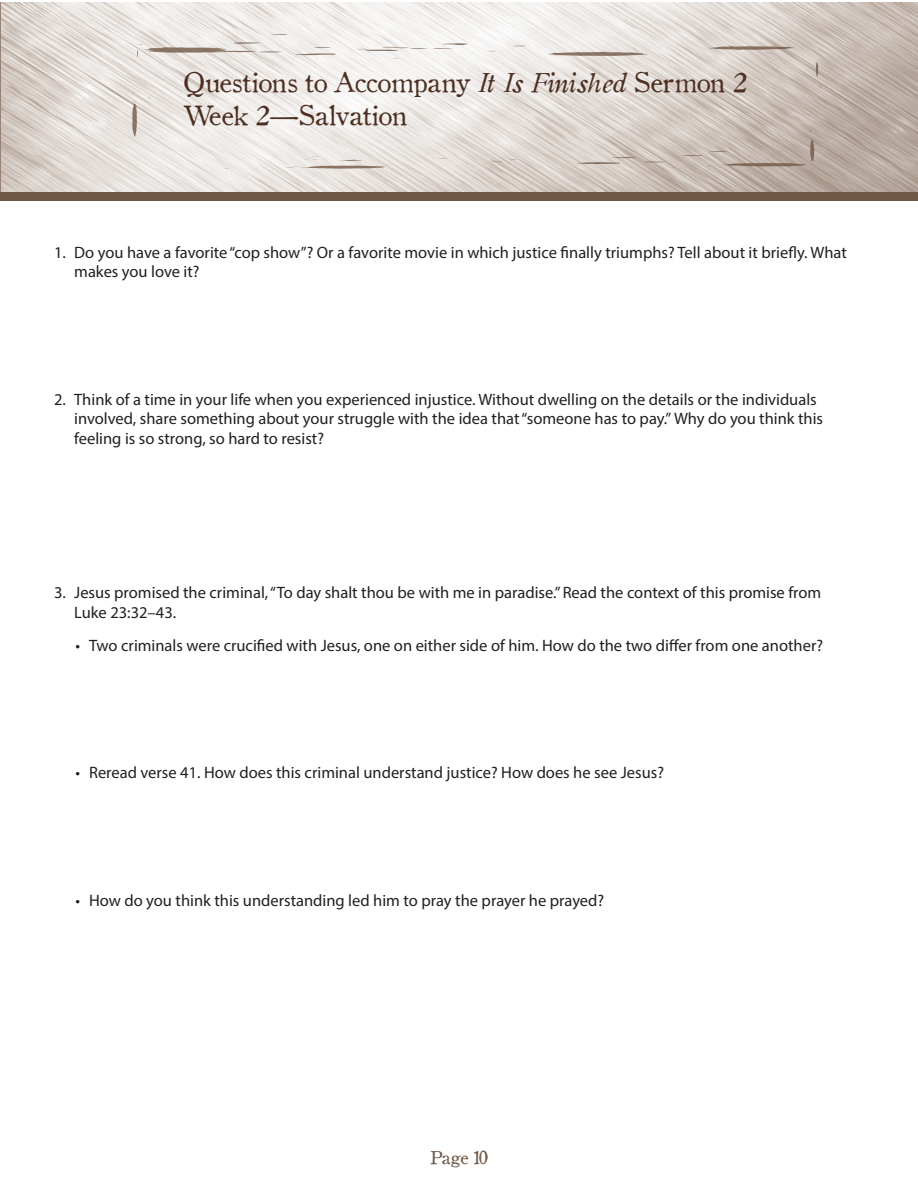
<style>
.page{position:relative;width:918px;height:1188px;background:#fff}
.page>*{position:absolute;margin:0;border:0;box-sizing:border-box;transform-origin:0 0}
.t1{font:27px/33px "Old Style 1 HPLHS";letter-spacing:.01em;color:#4d2f22}
.t2{font:18px "Old Style 1 HPLHS";letter-spacing:-.04em;color:#705745}
.t3{font:16.5px/19.5px "Myriad Pro";color:#231f20}
.s1{font-family:"Oldstyle Italic HPLHS"}
</style>
<div class="page">
<img style="left:1px;top:2px;width:917px;height:190px">
<div style="left:0;top:192px;width:918px;height:9px;background:#715745"></div>
<svg style="left:269px;top:34px;width:21px;height:1px"></svg>
<svg style="left:290px;top:47px;width:49px;height:8px"></svg>
<svg style="left:356px;top:43px;width:119px;height:8px"></svg>
<svg style="left:509px;top:46px;width:19px;height:1px"></svg>
<svg style="left:805px;top:46px;width:12px;height:3px"></svg>
<svg style="left:703px;top:46px;width:92px;height:8px"></svg>
<svg style="left:816px;top:60px;width:5px;height:28px"></svg>
<svg style="left:574px;top:157px;width:101px;height:11px"></svg>
<svg style="left:682px;top:130px;width:133px;height:38px;background:#c0b3a9"></svg>
<svg style="left:548px;top:52px;width:106px;height:4px"></svg>
<svg style="left:489px;top:160px;width:30px;height:3px"></svg>
<svg style="left:132px;top:100px;width:6px;height:37px"></svg>
<svg style="left:289px;top:156px;width:102px;height:13px"></svg>
<svg style="left:136px;top:42px;width:145px;height:16px"></svg>
<h1 class="t1" style="left:183px;top:64px;width:564px">Questions to Accompany <span class="s1">It Is Finished</span> Sermon 2<br>Week 2—Salvation</h1>
<p class="t3" style="left:74px;top:242px;width:774px;text-indent:-20px">1. Do you have a favorite “cop show”? Or a favorite movie in which justice finally triumphs? Tell about it briefly. What makes you love it?</p>
<p class="t3" style="left:74px;top:389px;width:750px;text-indent:-20px">2. Think of a time in your life when you experienced injustice. Without dwelling on the details or the individuals involved, share something about your struggle with the idea that “someone has to pay.” Why do you think this feeling is so strong, so hard to resist?</p>
<p class="t3" style="left:74px;top:583px;width:748px;text-indent:-20px">3. Jesus promised the criminal, “To day shalt thou be with me in paradise.” Read the context of this promise from<br>Luke 23:32–43.</p>
<p class="t3" style="left:76px;top:635px;width:749px">• Two criminals were crucified with Jesus, one on either side of him. How do the two differ from one another?</p>
<p class="t3" style="left:76px;top:763px;width:590px">• Reread verse 41. How does this criminal understand justice? How does he see Jesus?</p>
<p class="t3" style="left:76px;top:890px;width:530px">• How do you think this understanding led him to pray the prayer he prayed?</p>
<p class="t2" style="left:430px;top:1144px;width:59px">Page 10</p>
</div>
